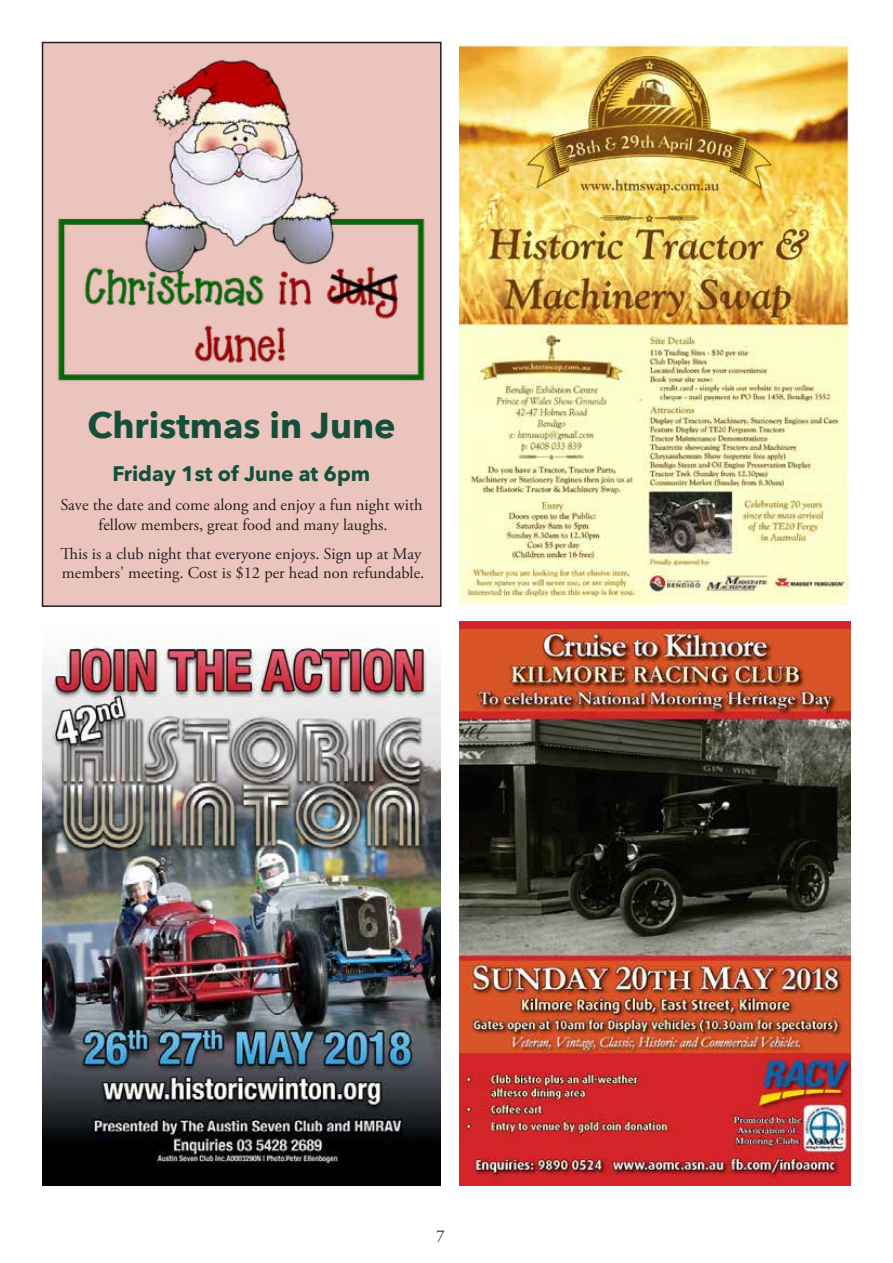
<style>
.page{position:relative;width:893px;height:1263px;background:#fff}
.page>*{position:absolute;margin:0;border:0;box-sizing:border-box;transform-origin:0 0}
.t1{font:700 36px "Avenir Next";color:#154f3b}
.t2{font:700 21px "Avenir Next";color:#154f3b}
.t3{font:16.5px/19.8px "Adobe Garamond Pro";color:#231f20;text-align:center}
</style>
<div class="page">
<img style="left:459px;top:622px;width:391px;height:563px">
<img style="left:459px;top:43px;width:391px;height:563px">
<img style="left:43px;top:638px;width:398px;height:547px">
<div style="left:43px;top:43px;width:398px;height:563px;background:#ebc5bd"></div>
<div style="left:42px;top:42px;width:400px;height:565px;border:2px solid #231f20"></div>
<img style="left:58px;top:60px;width:367px;height:321px">
<h1 class="t1" style="left:87px;top:394px;width:310px">Christmas in June</h1>
<p class="t2" style="left:113px;top:456px;width:259px">Friday 1st of June at 6pm</p>
<p class="t3" style="left:60px;top:495px;width:364px">Save the date and come along and enjoy a fun night with fellow members, great food and many laughs.</p>
<p class="t3" style="left:61px;top:544px;width:365px;text-align:left">This is a club night that everyone enjoys. Sign up at May members' meeting. Cost is $12 per head non refundable.</p>
<p class="t3" style="left:437px;top:1226px;width:10px">7</p>
</div>
